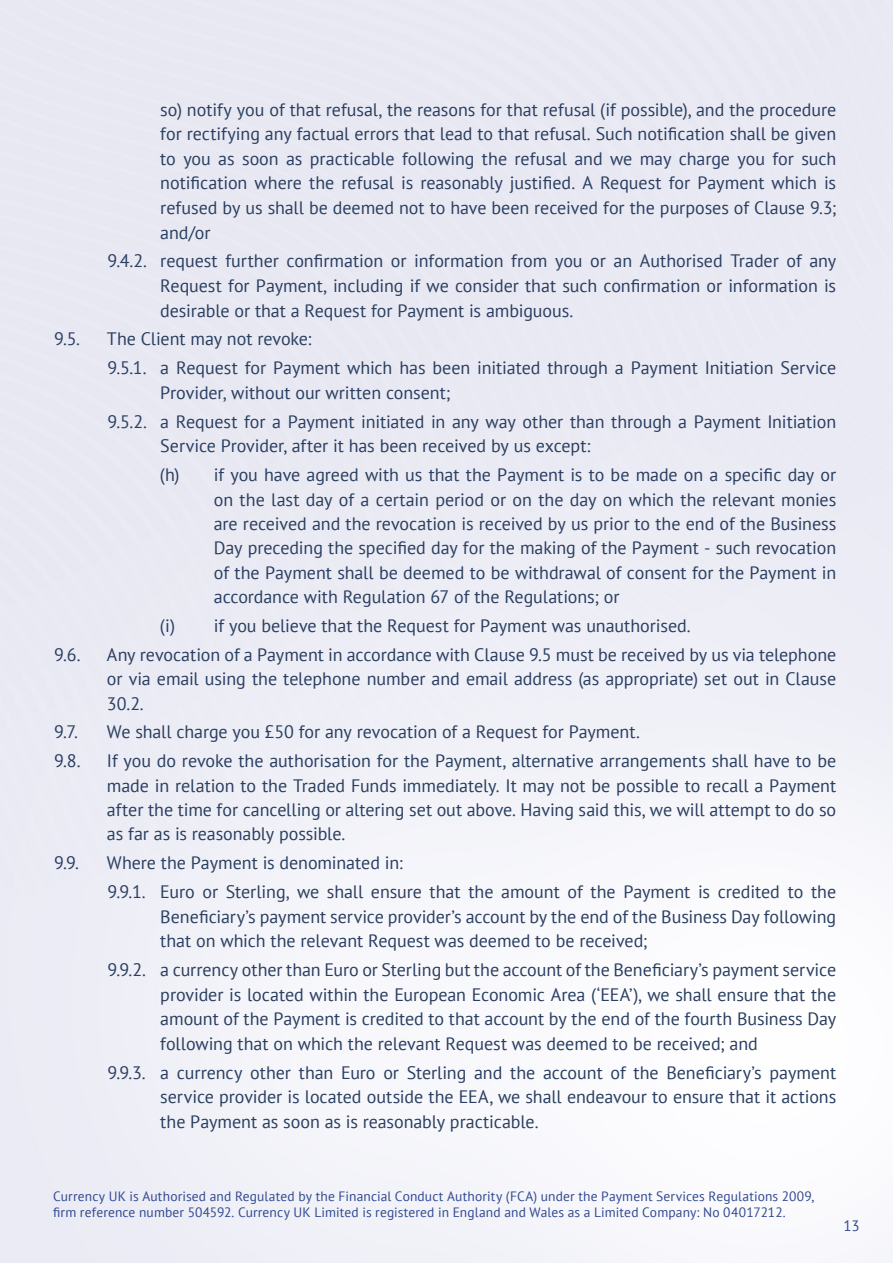
<style>
.page{position:relative;width:893px;height:1263px;background:#fff}
.page>*{position:absolute;margin:0;border:0;box-sizing:border-box;transform-origin:0 0}
.Heading_3{font:18px/24.6px "PT Sans";letter-spacing:-.005em;color:#293e60;text-align:justify}
.t1{font:15px "PT Sans";color:#304891}
.t2{font:13.5px/16.2px "PT Sans";letter-spacing:.01em;color:#304891}
</style>
<div class="page">
<p class="Heading_3" style="left:160px;top:97px;width:677px">so) notify you of that refusal, the reasons for that refusal (if possible), and the procedure for rectifying any factual errors that lead to that refusal. Such notification shall be given to you as soon as practicable following the refusal and we may charge you for such notification where the refusal is reasonably justified. A Request for Payment which is refused by us shall be deemed not to have been received for the purposes of Clause 9.3; and/or</p>
<p class="Heading_3" style="left:160px;top:248px;width:677px;text-indent:-53px">9.4.2. request further confirmation or information from you or an Authorised Trader of any Request for Payment, including if we consider that such confirmation or information is desirable or that a Request for Payment is ambiguous.</p>
<p class="Heading_3" style="left:54px;top:326px;width:28px">9.5.</p>
<p class="Heading_3" style="left:107px;top:326px;width:206px">The Client may not revoke:</p>
<p class="Heading_3" style="left:160px;top:355px;width:677px;text-indent:-53px">9.5.1. a Request for Payment which has been initiated through a Payment Initiation Service<br>Provider, without our written consent;</p>
<p class="Heading_3" style="left:160px;top:409px;width:677px;text-indent:-53px">9.5.2. a Request for a Payment initiated in any way other than through a Payment Initiation<br>Service Provider, after it has been received by us except:</p>
<p class="Heading_3" style="left:214px;top:462px;width:624px;text-indent:-54px">(h) if you have agreed with us that the Payment is to be made on a specific day or on the last day of a certain period or on the day on which the relevant monies are received and the revocation is received by us prior to the end of the Business Day preceding the specified day for the making of the Payment - such revocation of the Payment shall be deemed to be withdrawal of consent for the Payment in accordance with Regulation 67 of the Regulations; or</p>
<p class="Heading_3" style="left:160px;top:613px;width:532px">(i) if you believe that the Request for Payment was unauthorised.</p>
<p class="Heading_3" style="left:54px;top:642px;width:28px">9.6.</p>
<p class="Heading_3" style="left:107px;top:642px;width:731px">Any revocation of a Payment in accordance with Clause 9.5 must be received by us via telephone or via email using the telephone number and email address (as appropriate) set out in Clause 30.2.</p>
<p class="Heading_3" style="left:54px;top:719px;width:26px">9.7.</p>
<p class="Heading_3" style="left:107px;top:719px;width:534px">We shall charge you £50 for any revocation of a Request for Payment.</p>
<p class="Heading_3" style="left:54px;top:748px;width:28px">9.8.</p>
<p class="Heading_3" style="left:107px;top:748px;width:731px">If you do revoke the authorisation for the Payment, alternative arrangements shall have to be made in relation to the Traded Funds immediately. It may not be possible to recall a Payment after the time for cancelling or altering set out above. Having said this, we will attempt to do so as far as is reasonably possible.</p>
<p class="Heading_3" style="left:54px;top:850px;width:27px">9.9.</p>
<p class="Heading_3" style="left:107px;top:850px;width:297px">Where the Payment is denominated in:</p>
<p class="Heading_3" style="left:160px;top:879px;width:677px;text-indent:-53px">9.9.1. Euro or Sterling, we shall ensure that the amount of the Payment is credited to the Beneficiary’s payment service provider’s account by the end of the Business Day following that on which the relevant Request was deemed to be received;</p>
<p class="Heading_3" style="left:160px;top:957px;width:677px;text-indent:-53px">9.9.2. a currency other than Euro or Sterling but the account of the Beneficiary’s payment service provider is located within the European Economic Area (‘EEA’), we shall ensure that the amount of the Payment is credited to that account by the end of the fourth Business Day following that on which the relevant Request was deemed to be received; and</p>
<p class="Heading_3" style="left:160px;top:1060px;width:677px;text-indent:-53px">9.9.3. a currency other than Euro or Sterling and the account of the Beneficiary’s payment service provider is located outside the EEA, we shall endeavour to ensure that it actions the Payment as soon as is reasonably practicable.</p>
<p class="t2" style="left:53px;top:1187px;width:762px">Currency UK is Authorised and Regulated by the Financial Conduct Authority (FCA) under the Payment Services Regulations 2009, firm reference number 504592. Currency UK Limited is registered in England and Wales as a Limited Company: No 04017212.</p>
<p class="t1" style="left:843px;top:1216px;width:18px">13</p>
</div>
